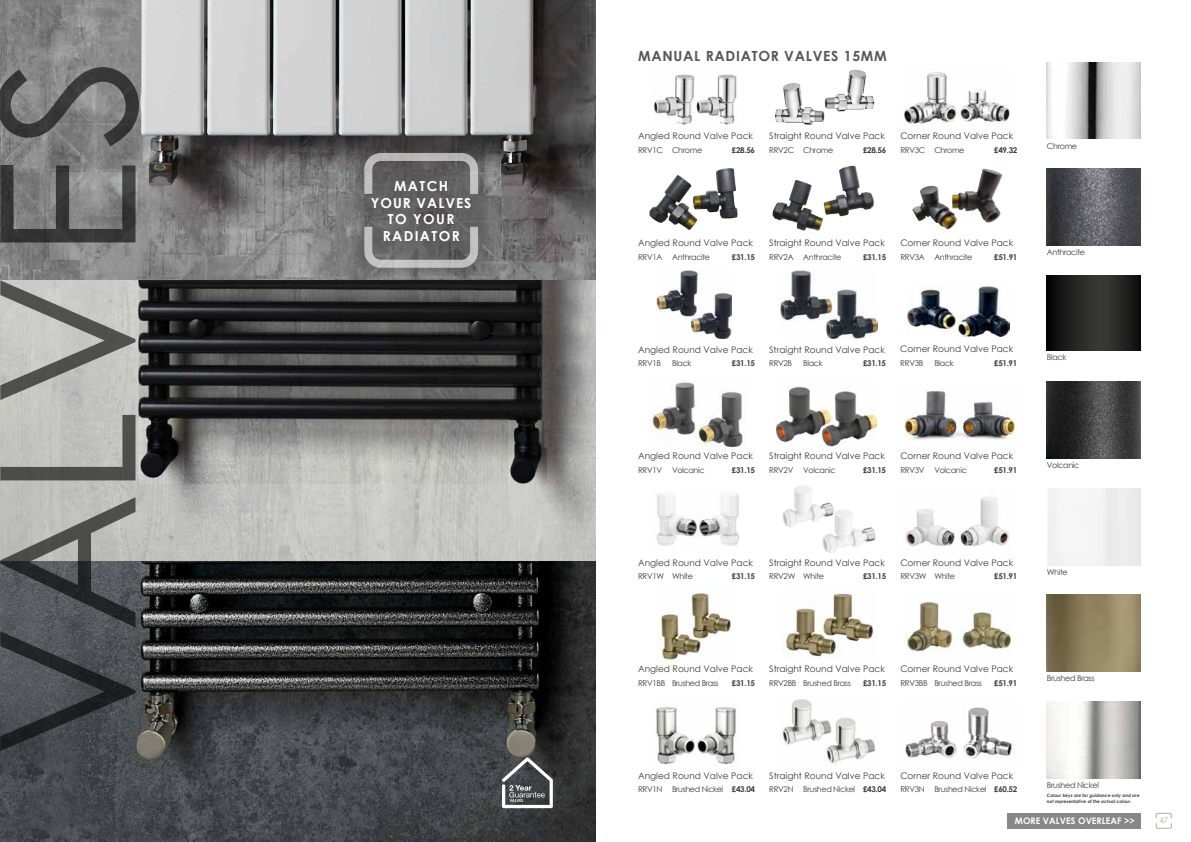
<style>
.page{position:relative;width:1191px;height:842px;background:#fff}
.page>*{position:absolute;margin:0;border:0;box-sizing:border-box;transform-origin:0 0}
.t1{font:700 14px "Century Gothic";letter-spacing:.05em;color:#575756}
.t2{font:700 13.8px/16.6px "Century Gothic";letter-spacing:.1em;color:#fff;text-align:center}
.t3{font:9px "Century Gothic";color:#3c3c3b}
.t4{font:700 9px "Century Gothic";color:#fff}
.t5{font:8px "Century Gothic";letter-spacing:-.04em;color:#3c3c3b}
.t6{font:700 8px "Century Gothic";letter-spacing:-.04em;color:#3c3c3b}
.t7{font:8px "Century Gothic";color:#b1aea9}
.t8{font:italic 700 4.5px/5.4px "Century Gothic";color:#3c3c3b}
.s1{font-weight:700}
</style>
<div class="page">
<svg style="left:1155px;top:812px;width:17px;height:17px"></svg>
<img style="left:0;top:0;width:595px;height:842px">
<svg style="left:0;top:67px;width:139px;height:684px;background:#7d7e7d"></svg>
<svg style="left:355px;top:144px;width:134px;height:134px;background:#626161"></svg>
<svg style="left:363px;top:152px;width:116px;height:43px;background:#767474"></svg>
<svg style="left:363px;top:226px;width:116px;height:43px;background:#7c7c7c"></svg>
<img style="left:900px;top:391px;width:115px;height:50px">
<img style="left:776px;top:386px;width:100px;height:64px">
<img style="left:648px;top:382px;width:98px;height:66px">
<img style="left:904px;top:72px;width:106px;height:52px">
<img style="left:654px;top:74px;width:83px;height:51px">
<img style="left:657px;top:494px;width:82px;height:52px">
<img style="left:656px;top:707px;width:80px;height:58px">
<img style="left:782px;top:699px;width:93px;height:66px">
<img style="left:905px;top:707px;width:107px;height:52px">
<img style="left:782px;top:485px;width:94px;height:68px">
<img style="left:905px;top:497px;width:105px;height:50px">
<svg style="left:502px;top:757px;width:51px;height:51px"></svg>
<img style="left:907px;top:286px;width:102px;height:51px">
<img style="left:656px;top:271px;width:75px;height:67px">
<img style="left:780px;top:271px;width:97px;height:67px">
<img style="left:1047px;top:62px;width:93px;height:77px">
<img style="left:1047px;top:169px;width:93px;height:76px">
<img style="left:1047px;top:382px;width:93px;height:76px">
<img style="left:1047px;top:701px;width:93px;height:77px">
<img style="left:957px;top:169px;width:43px;height:54px">
<img style="left:656px;top:168px;width:81px;height:50px">
<img style="left:912px;top:186px;width:45px;height:43px">
<img style="left:823px;top:169px;width:51px;height:47px">
<img style="left:772px;top:180px;width:51px;height:51px">
<svg style="left:1047px;top:275px;width:93px;height:75px;background:#232322"></svg>
<div style="left:1006px;top:813px;width:134px;height:16px;background:#878787"></div>
<img style="left:1047px;top:595px;width:93px;height:76px">
<img style="left:656px;top:592px;width:76px;height:73px">
<img style="left:905px;top:601px;width:108px;height:51px">
<img style="left:783px;top:593px;width:91px;height:65px">
<img style="left:775px;top:83px;width:49px;height:42px">
<img style="left:824px;top:70px;width:50px;height:41px">
<h2 class="t2" style="left:371px;top:177px;width:102px">MATCH<br>YOUR VALVES<br>TO YOUR<br>RADIATOR</h2>
<h1 class="t1" style="left:638px;top:45px;width:250px">MANUAL RADIATOR VALVES 15MM</h1>
<p class="t3" style="left:638px;top:130px;width:116px">Angled Round Valve Pack</p>
<p class="t5" style="left:638px;top:145px;width:66px">RRV1C Chrome</p>
<p class="t6" style="left:732px;top:144px;width:25px">£28.56</p>
<p class="t3" style="left:769px;top:130px;width:117px">Straight Round Valve Pack</p>
<p class="t5" style="left:769px;top:145px;width:66px">RRV2C Chrome</p>
<p class="t6" style="left:863px;top:144px;width:25px">£28.56</p>
<p class="t3" style="left:900px;top:130px;width:114px">Corner Round Valve Pack</p>
<p class="t5" style="left:900px;top:145px;width:66px">RRV3C Chrome</p>
<p class="t6" style="left:994px;top:144px;width:25px">£49.32</p>
<p class="t5" style="left:1047px;top:140px;width:32px">Chrome</p>
<p class="t3" style="left:638px;top:236px;width:116px">Angled Round Valve Pack</p>
<p class="t5" style="left:638px;top:251px;width:74px">RRV1A Anthracite</p>
<p class="t6" style="left:732px;top:251px;width:25px">£31.15</p>
<p class="t3" style="left:769px;top:236px;width:117px">Straight Round Valve Pack</p>
<p class="t5" style="left:769px;top:251px;width:74px">RRV2A Anthracite</p>
<p class="t6" style="left:863px;top:251px;width:25px">£31.15</p>
<p class="t3" style="left:900px;top:236px;width:114px">Corner Round Valve Pack</p>
<p class="t5" style="left:900px;top:251px;width:74px">RRV3A Anthracite</p>
<p class="t6" style="left:994px;top:251px;width:25px">£51.91</p>
<p class="t5" style="left:1047px;top:246px;width:40px">Anthracite</p>
<p class="t3" style="left:638px;top:343px;width:116px">Angled Round Valve Pack</p>
<p class="t5" style="left:638px;top:358px;width:25px">RRV1B</p>
<p class="t5" style="left:672px;top:358px;width:21px">Black</p>
<p class="t6" style="left:732px;top:357px;width:25px">£31.15</p>
<p class="t3" style="left:769px;top:343px;width:117px">Straight Round Valve Pack</p>
<p class="t5" style="left:769px;top:358px;width:25px">RRV2B</p>
<p class="t5" style="left:803px;top:358px;width:21px">Black</p>
<p class="t6" style="left:863px;top:357px;width:25px">£31.15</p>
<p class="t3" style="left:900px;top:343px;width:114px">Corner Round Valve Pack</p>
<p class="t5" style="left:900px;top:358px;width:25px">RRV3B</p>
<p class="t5" style="left:934px;top:358px;width:21px">Black</p>
<p class="t6" style="left:994px;top:357px;width:25px">£51.91</p>
<p class="t5" style="left:1047px;top:352px;width:21px">Black</p>
<p class="t3" style="left:638px;top:449px;width:116px">Angled Round Valve Pack</p>
<p class="t5" style="left:638px;top:464px;width:68px">RRV1V Volcanic</p>
<p class="t6" style="left:732px;top:464px;width:25px">£31.15</p>
<p class="t3" style="left:769px;top:449px;width:117px">Straight Round Valve Pack</p>
<p class="t5" style="left:769px;top:464px;width:68px">RRV2V Volcanic</p>
<p class="t6" style="left:863px;top:464px;width:25px">£31.15</p>
<p class="t3" style="left:900px;top:449px;width:114px">Corner Round Valve Pack</p>
<p class="t5" style="left:900px;top:464px;width:68px">RRV3V Volcanic</p>
<p class="t6" style="left:994px;top:464px;width:25px">£51.91</p>
<p class="t5" style="left:1047px;top:460px;width:34px">Volcanic</p>
<p class="t3" style="left:638px;top:556px;width:116px">Angled Round Valve Pack</p>
<p class="t5" style="left:638px;top:571px;width:56px">RRV1W White</p>
<p class="t6" style="left:732px;top:570px;width:25px">£31.15</p>
<p class="t3" style="left:769px;top:556px;width:117px">Straight Round Valve Pack</p>
<p class="t5" style="left:769px;top:571px;width:56px">RRV2W White</p>
<p class="t6" style="left:863px;top:570px;width:25px">£31.15</p>
<p class="t3" style="left:900px;top:556px;width:114px">Corner Round Valve Pack</p>
<p class="t5" style="left:900px;top:571px;width:56px">RRV3W White</p>
<p class="t6" style="left:994px;top:570px;width:25px">£51.91</p>
<p class="t5" style="left:1047px;top:566px;width:22px">White</p>
<p class="t3" style="left:638px;top:662px;width:116px">Angled Round Valve Pack</p>
<p class="t3" style="left:769px;top:662px;width:117px">Straight Round Valve Pack</p>
<p class="t3" style="left:900px;top:662px;width:114px">Corner Round Valve Pack</p>
<p class="t5" style="left:638px;top:677px;width:82px">RRV1BB Brushed Brass</p>
<p class="t6" style="left:732px;top:677px;width:25px">£31.15</p>
<p class="t5" style="left:769px;top:677px;width:83px">RRV2BB Brushed Brass</p>
<p class="t6" style="left:863px;top:677px;width:25px">£31.15</p>
<p class="t5" style="left:900px;top:677px;width:83px">RRV3BB Brushed Brass</p>
<p class="t6" style="left:994px;top:677px;width:25px">£51.91</p>
<p class="t5" style="left:1047px;top:673px;width:49px">Brushed Brass</p>
<p class="t3" style="left:638px;top:769px;width:116px">Angled Round Valve Pack</p>
<p class="t5" style="left:638px;top:784px;width:118px">RRV1N Brushed Nickel <span class="s1">£43.04</span></p>
<p class="t3" style="left:769px;top:769px;width:117px">Straight Round Valve Pack</p>
<p class="t5" style="left:769px;top:784px;width:118px">RRV2N Brushed Nickel <span class="s1">£43.04</span></p>
<p class="t3" style="left:900px;top:769px;width:114px">Corner Round Valve Pack</p>
<p class="t5" style="left:900px;top:784px;width:118px">RRV3N Brushed Nickel <span class="s1">£60.52</span></p>
<p class="t5" style="left:1047px;top:780px;width:54px">Brushed Nickel</p>
<p class="t8" style="left:1047px;top:793px;width:94px">Colour keys are for guidance only and are not representative of the actual colour.</p>
<p class="t4" style="left:1015px;top:814px;width:121px">MORE VALVES OVERLEAF &gt;&gt;</p>
<p class="t7" style="left:1159px;top:815px;width:10px">47</p>
</div>
